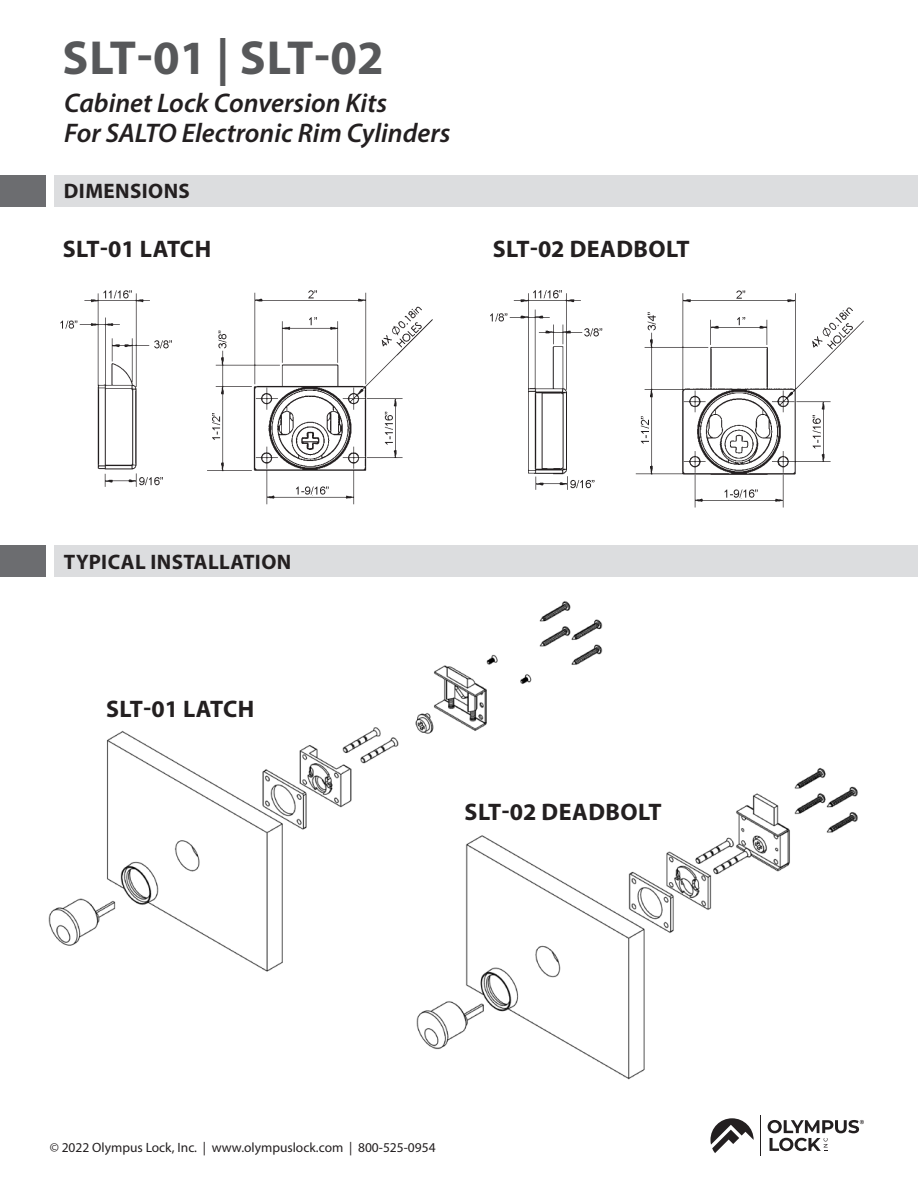
<style>
.page{position:relative;width:918px;height:1188px;background:#fff}
.page>*{position:absolute;margin:0;border:0;box-sizing:border-box;transform-origin:0 0}
.t1{font:700 48px "Myriad Pro";color:#57585a}
.t2{font:italic 600 27px "Myriad Pro";color:#231f20}
.t3{font:700 24px "Myriad Pro";letter-spacing:.02em;color:#231f20}
.t4{font:700 24px "Myriad Pro";color:#231f20}
.t5{font:700 21px "Myriad Pro";letter-spacing:.02em;color:#231f20}
.t6{font:13.5px "Myriad Pro";color:#231f20}
</style>
<div class="page">
<div style="left:54px;top:176px;width:864px;height:31px;background:#dcdddf"></div>
<div style="left:54px;top:545px;width:864px;height:32px;background:#dcdddf"></div>
<div style="left:0;top:545px;width:45px;height:32px;background:#6c6d70"></div>
<div style="left:0;top:176px;width:45px;height:31px;background:#6c6d70"></div>
<hr style="left:760px;top:1116px;width:1px;height:40px;background:#231f20">
<svg style="left:710px;top:1118px;width:44px;height:35px"></svg>
<svg style="left:768px;top:1120px;width:96px;height:31px"></svg>
<img style="left:490px;top:290px;width:374px;height:218px">
<img style="left:60px;top:290px;width:373px;height:215px">
<img style="left:48px;top:601px;width:555px;height:371px">
<img style="left:407px;top:761px;width:451px;height:319px">
<p class="t1" style="left:63px;top:26px;width:323px">SLT-01 | SLT-02</p>
<p class="t2" style="left:64px;top:85px;width:324px">Cabinet Lock Conversion Kits</p>
<p class="t2" style="left:64px;top:115px;width:388px">For SALTO Electronic Rim Cylinders</p>
<p class="t5" style="left:64px;top:177px;width:128px">DIMENSIONS</p>
<p class="t4" style="left:63px;top:233px;width:150px">SLT-01 LATCH</p>
<p class="t3" style="left:493px;top:233px;width:198px">SLT-02 DEADBOLT</p>
<p class="t5" style="left:64px;top:548px;width:229px">TYPICAL INSTALLATION</p>
<p class="t4" style="left:106px;top:693px;width:150px">SLT-01 LATCH</p>
<p class="t3" style="left:465px;top:797px;width:198px">SLT-02 DEADBOLT</p>
<p class="t6" style="left:50px;top:1139px;width:387px">© 2022 Olympus Lock, Inc. | www.olympuslock.com | 800-525-0954</p>
</div>
